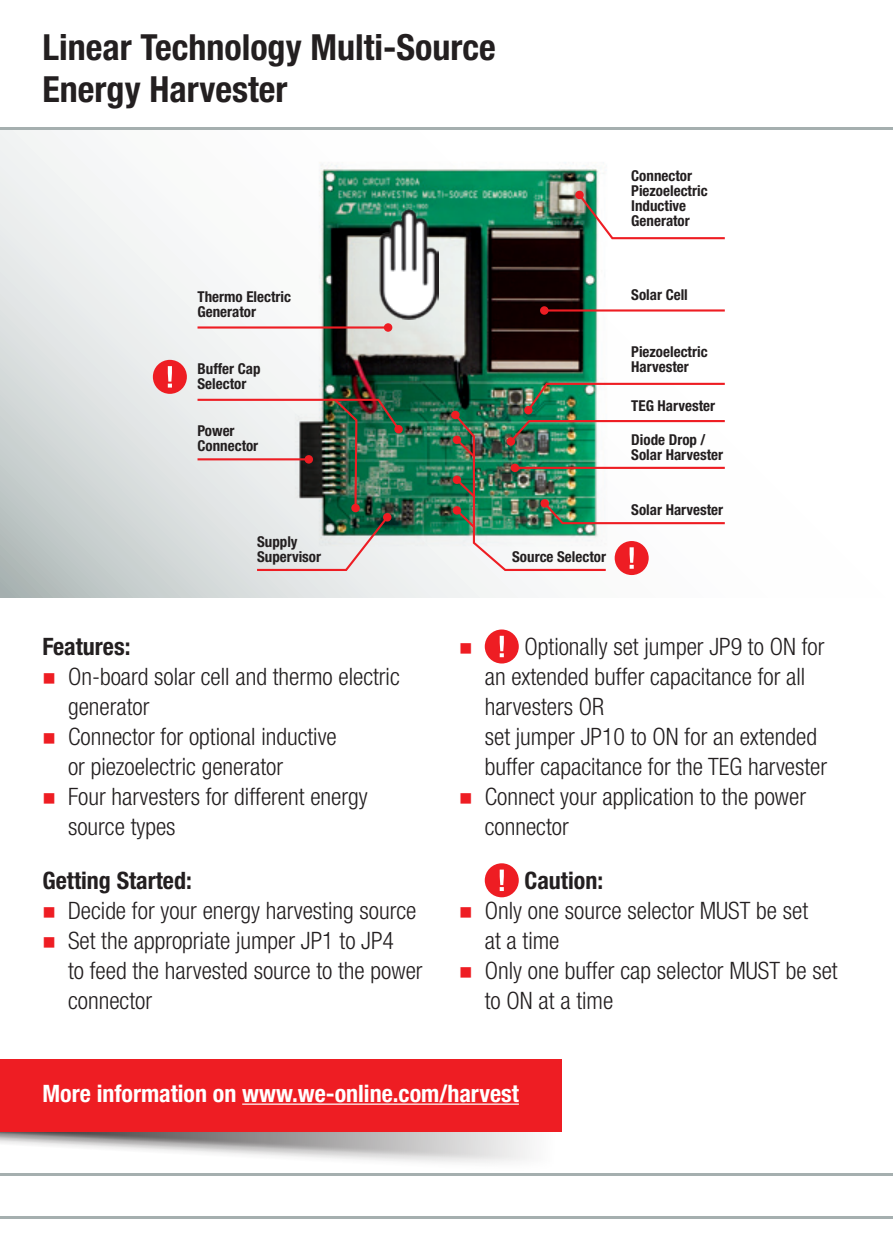
<style>
.page{position:relative;width:893px;height:1259px;background:#fff}
.page>*{position:absolute;margin:0;border:0;box-sizing:border-box;transform-origin:0 0}
.t1{font:700 condensed 36px/42px "Helvetica Neue LT Pro";color:#231f20}
.t2{font:300 condensed 24px/30px "Helvetica Neue LT Pro";color:#231f20}
.t3{font:700 condensed 24px "Helvetica Neue LT Pro";color:#fff}
.t4{font:700 condensed 24px "Helvetica Neue LT Pro";color:#231f20}
.t5{font:700 condensed 15px/15px "Helvetica Neue LT Pro";color:#231f20}
</style>
<div class="page">
<svg style="left:0;top:130px;width:725px;height:467px"></svg>
<img style="left:283px;top:150px;width:330px;height:411px">
<svg style="left:0;top:128px;width:1px;height:467px"></svg>
<hr style="left:0;top:1216px;width:893px;height:2px;background:#a5afaf">
<hr style="left:0;top:1174px;width:893px;height:2px;background:#a5afaf">
<hr style="left:0;top:128px;width:893px;height:2px;background:#a5afaf">
<div style="left:485px;top:629px;width:34px;height:34px;background:#ee1d23;border-radius:50%"></div>
<svg style="left:500px;top:636px;width:4px;height:21px"></svg>
<div style="left:485px;top:863px;width:34px;height:34px;background:#ee1d23;border-radius:50%"></div>
<svg style="left:500px;top:869px;width:4px;height:22px"></svg>
<svg style="left:0;top:1131px;width:561px;height:43px"></svg>
<div style="left:0;top:1059px;width:561px;height:72px;background:#ee1d23"></div>
<hr style="left:242px;top:1103px;width:277px;height:1px;background:#fff">
<img style="left:379px;top:209px;width:60px;height:110px">
<div style="left:153px;top:360px;width:34px;height:34px;background:#ee1d23;border-radius:50%"></div>
<svg style="left:168px;top:366px;width:4px;height:21px"></svg>
<div style="left:615px;top:541px;width:34px;height:34px;background:#ee1d23;border-radius:50%"></div>
<svg style="left:576px;top:192px;width:149px;height:48px"></svg>
<div style="left:575px;top:191px;width:9px;height:8px;background:#ee1d23;border-radius:50%"></div>
<hr style="left:198px;top:326px;width:190px;height:2px;background:#ee1d23">
<div style="left:384px;top:323px;width:8px;height:9px;background:#ee1d23;border-radius:50%"></div>
<hr style="left:544px;top:309px;width:181px;height:2px;background:#ee1d23">
<div style="left:540px;top:306px;width:9px;height:9px;background:#ee1d23;border-radius:50%"></div>
<img style="left:452px;top:382px;width:273px;height:190px">
<div style="left:453px;top:506px;width:8px;height:8px;background:#ee1d23;border-radius:50%"></div>
<svg style="left:195px;top:397px;width:207px;height:175px;background:#a9b4ad"></svg>
<div style="left:351px;top:504px;width:9px;height:8px;background:#ee1d23;border-radius:50%"></div>
<h1 class="t1" style="left:43px;top:25px;width:455px">Linear Technology Multi-Source<br>Energy Harvester</h1>
<p class="t5" style="left:198px;top:289px;width:95px">Thermo Electric<br>Generator</p>
<p class="t5" style="left:198px;top:361px;width:65px">Buffer Cap<br>Selector</p>
<p class="t5" style="left:198px;top:423px;width:62px">Power<br>Connector</p>
<p class="t5" style="left:257px;top:533px;width:66px">Supply<br>Supervisor</p>
<p class="t5" style="left:512px;top:548px;width:95px">Source Selector</p>
<p class="t5" style="left:631px;top:168px;width:78px">Connector<br>Piezoelectric<br>Inductive<br>Generator</p>
<p class="t5" style="left:631px;top:287px;width:58px">Solar Cell</p>
<p class="t5" style="left:631px;top:344px;width:78px">Piezoelectric<br>Harvester</p>
<p class="t5" style="left:631px;top:397px;width:85px">TEG Harvester</p>
<p class="t5" style="left:631px;top:431px;width:93px">Diode Drop /<br>Solar Harvester</p>
<p class="t5" style="left:631px;top:502px;width:93px">Solar Harvester</p>
<p class="t4" style="left:43px;top:632px;width:89px">Features:</p>
<p class="t2" style="left:68px;top:661px;width:333px">On-board solar cell and thermo electric generator<br>Connector for optional inductive<br>or piezoelectric generator<br>Four harvesters for different energy source types</p>
<p class="t4" style="left:43px;top:866px;width:151px">Getting Started:</p>
<p class="t2" style="left:68px;top:895px;width:356px">Decide for your energy harvesting source<br>Set the appropriate jumper JP1 to JP4<br>to feed the harvested source to the power connector</p>
<p class="t2" style="left:485px;top:631px;width:344px;text-indent:40px">Optionally set jumper JP9 to ON for an extended buffer capacitance for all harvesters OR<br>set jumper JP10 to ON for an extended buffer capacitance for the TEG harvester<br>Connect your application to the power connector</p>
<p class="t4" style="left:525px;top:866px;width:80px">Caution:</p>
<p class="t2" style="left:485px;top:895px;width:354px">Only one source selector MUST be set<br>at a time<br>Only one buffer cap selector MUST be set to ON at a time</p>
<p class="t3" style="left:43px;top:1078px;width:478px">More information on www.we-online.com/harvest</p>
</div>
